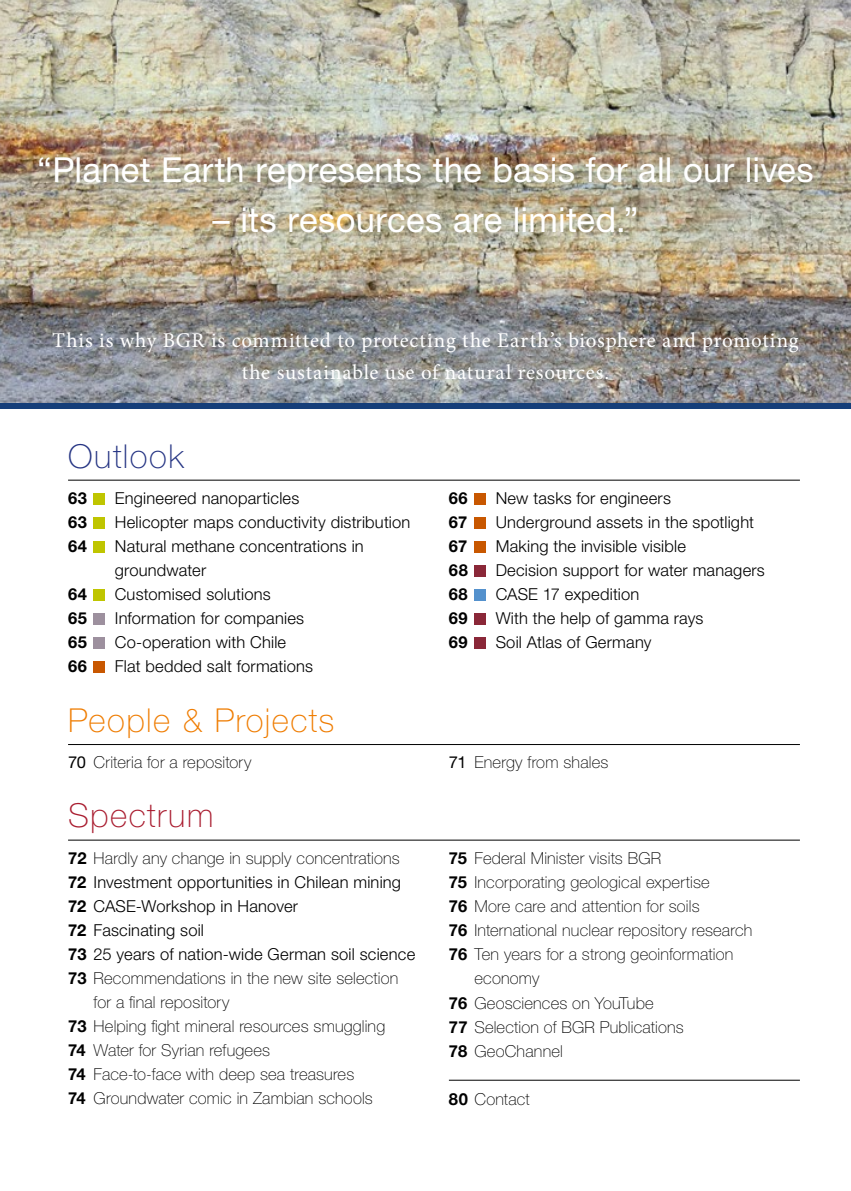
<style>
.page{position:relative;width:851px;height:1191px;background:#fff}
.page>*{position:absolute;margin:0;border:0;box-sizing:border-box;transform-origin:0 0}
.t1{font:34.5px "Helvetica Neue";letter-spacing:.01em;color:#fff}
.t2{font:100 33px "Helvetica Neue";letter-spacing:.04em;color:#ef7c00}
.t3{font:100 33px "Helvetica Neue";letter-spacing:.045em;color:#a91c2f}
.t4{font:100 33px "Helvetica Neue";letter-spacing:.045em;color:#253483}
.t5{font:21px/31.5px "Minion Pro";letter-spacing:.04em;color:#fff;text-align:center}
.t6{font:100 16.5px "Helvetica Neue";letter-spacing:.01em;color:#000}
.t7{font:300 16.5px/24px "Helvetica KMCE";letter-spacing:.01em;color:#000}
.t8{font:700 16.5px "Helvetica KMCE";letter-spacing:.03em;color:#000}
.s1{font-weight:400}
.s2{font-weight:700}
</style>
<div class="page">
<img style="left:0;top:0;width:850px;height:403px">
<div style="left:0;top:403px;width:850px;height:5px;background:#153e79"></div>
<hr style="left:68px;top:480px;width:731px;height:1px;background:#000">
<hr style="left:68px;top:744px;width:731px;height:1px;background:#000">
<hr style="left:68px;top:840px;width:731px;height:1px;background:#000">
<hr style="left:449px;top:1080px;width:350px;height:1px;background:#000">
<div style="left:94px;top:493px;width:11px;height:11px;background:#bfc500"></div>
<div style="left:94px;top:517px;width:11px;height:11px;background:#bfc500"></div>
<div style="left:94px;top:541px;width:11px;height:11px;background:#bfc500"></div>
<div style="left:94px;top:589px;width:11px;height:11px;background:#bfc500"></div>
<div style="left:94px;top:613px;width:11px;height:11px;background:#9d909e"></div>
<div style="left:94px;top:637px;width:11px;height:11px;background:#9d909e"></div>
<div style="left:94px;top:661px;width:11px;height:11px;background:#c85700"></div>
<div style="left:474px;top:493px;width:11px;height:11px;background:#c85700"></div>
<div style="left:474px;top:517px;width:11px;height:11px;background:#c85700"></div>
<div style="left:474px;top:541px;width:11px;height:11px;background:#c85700"></div>
<div style="left:474px;top:565px;width:11px;height:11px;background:#8a2738"></div>
<div style="left:474px;top:589px;width:11px;height:11px;background:#5491cd"></div>
<div style="left:474px;top:613px;width:11px;height:11px;background:#8a2738"></div>
<div style="left:474px;top:637px;width:11px;height:11px;background:#8a2738"></div>
<h1 class="t1" style="left:37px;top:150px;width:777px">“Planet Earth represents the basis for all our lives</h1>
<h1 class="t1" style="left:212px;top:199px;width:427px">– its resources are limited.”</h1>
<p class="t5" style="left:52px;top:325px;width:747px">This is why BGR is committed to protecting the Earth’s biosphere and promoting the sustainable use of natural resources.</p>
<h2 class="t4" style="left:68px;top:437px;width:117px">Outlook</h2>
<p class="t8" style="left:68px;top:488px;width:20px">63</p>
<p class="t7" style="left:115px;top:486px;width:186px">Engineered nanoparticles</p>
<p class="t8" style="left:68px;top:512px;width:20px">63</p>
<p class="t7" style="left:115px;top:510px;width:297px">Helicopter maps conductivity distribution</p>
<p class="t8" style="left:68px;top:536px;width:20px">64</p>
<p class="t7" style="left:115px;top:534px;width:250px">Natural methane concentrations in groundwater</p>
<p class="t8" style="left:68px;top:584px;width:20px">64</p>
<p class="t7" style="left:115px;top:582px;width:157px">Customised solutions</p>
<p class="t8" style="left:68px;top:608px;width:20px">65</p>
<p class="t7" style="left:115px;top:606px;width:191px">Information for companies</p>
<p class="t8" style="left:68px;top:632px;width:20px">65</p>
<p class="t7" style="left:115px;top:630px;width:173px">Co-operation with Chile</p>
<p class="t8" style="left:68px;top:656px;width:20px">66</p>
<p class="t7" style="left:115px;top:654px;width:200px">Flat bedded salt formations</p>
<h2 class="t2" style="left:68px;top:701px;width:268px">People &amp; Projects</h2>
<p class="t8" style="left:449px;top:488px;width:20px">66</p>
<p class="t7" style="left:495px;top:486px;width:177px">New tasks for engineers</p>
<p class="t8" style="left:449px;top:512px;width:20px">67</p>
<p class="t7" style="left:495px;top:510px;width:260px">Underground assets in the spotlight</p>
<p class="t8" style="left:449px;top:536px;width:20px">67</p>
<p class="t7" style="left:495px;top:534px;width:192px">Making the invisible visible</p>
<p class="t8" style="left:449px;top:560px;width:20px">68</p>
<p class="t7" style="left:495px;top:558px;width:271px">Decision support for water managers</p>
<p class="t8" style="left:449px;top:584px;width:20px">68</p>
<p class="t7" style="left:495px;top:582px;width:145px">CASE 17 expedition</p>
<p class="t8" style="left:449px;top:608px;width:20px">69</p>
<p class="t7" style="left:495px;top:606px;width:209px">With the help of gamma rays</p>
<p class="t8" style="left:449px;top:632px;width:20px">69</p>
<p class="t7" style="left:495px;top:630px;width:157px">Soil Atlas of Germany</p>
<p class="t6" style="left:68px;top:753px;width:185px"><span class="s1">70</span> Criteria for a repository</p>
<p class="t6" style="left:449px;top:753px;width:161px"><span class="s1">71</span> Energy from shales</p>
<h2 class="t3" style="left:68px;top:796px;width:147px">Spectrum</h2>
<p class="t6" style="left:68px;top:849px;width:333px"><span class="s2">72</span> Hardly any change in supply concentrations</p>
<p class="t7" style="left:68px;top:870px;width:348px"><span class="s2">72</span> Investment opportunities in Chilean mining <span class="s2">72</span> CASE-Workshop in Hanover<br><span class="s2">72</span> Fascinating soil<br><span class="s2">73</span> 25 years of nation-wide German soil science</p>
<p class="t6" style="left:68px;top:969px;width:332px"><span class="s2">73</span> Recommendations in the new site selection</p>
<p class="t6" style="left:94px;top:993px;width:137px">for a final repository</p>
<p class="t6" style="left:68px;top:1017px;width:318px"><span class="s2">73</span> Helping fight mineral resources smuggling</p>
<p class="t6" style="left:68px;top:1041px;width:203px"><span class="s2">74</span> Water for Syrian refugees</p>
<p class="t6" style="left:68px;top:1065px;width:287px"><span class="s2">74</span> Face-to-face with deep sea treasures</p>
<p class="t6" style="left:68px;top:1089px;width:306px"><span class="s2">74</span> Groundwater comic in Zambian schools</p>
<p class="t6" style="left:449px;top:849px;width:214px"><span class="s2">75</span> Federal Minister visits BGR</p>
<p class="t6" style="left:449px;top:873px;width:262px"><span class="s2">75</span> Incorporating geological expertise</p>
<p class="t6" style="left:449px;top:897px;width:252px"><span class="s2">76</span> More care and attention for soils</p>
<p class="t6" style="left:449px;top:921px;width:305px"><span class="s2">76</span> International nuclear repository research</p>
<p class="t6" style="left:449px;top:945px;width:286px"><span class="s2">76</span> Ten years for a strong geoinformation</p>
<p class="t6" style="left:474px;top:969px;width:66px">economy</p>
<p class="t6" style="left:449px;top:993px;width:206px"><span class="s2">76</span> Geosciences on YouTube</p>
<p class="t6" style="left:449px;top:1017px;width:236px"><span class="s2">77</span> Selection of BGR Publications</p>
<p class="t6" style="left:449px;top:1041px;width:115px"><span class="s2">78</span> GeoChannel</p>
<p class="t6" style="left:449px;top:1089px;width:82px"><span class="s2">80</span> Contact</p>
</div>
